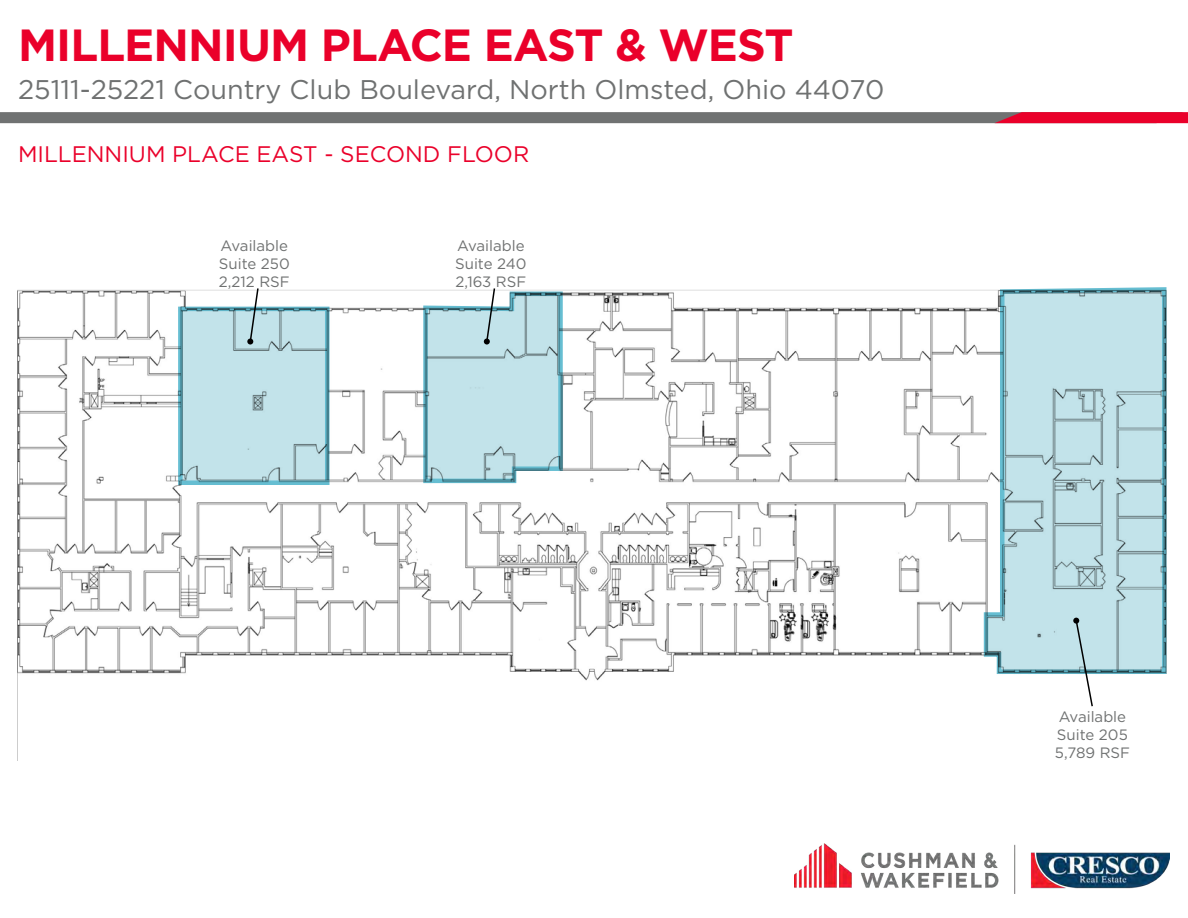
<style>
.page{position:relative;width:1188px;height:918px;background:#fff}
.page>*{position:absolute;margin:0;border:0;box-sizing:border-box;transform-origin:0 0}
.t1{font:700 45px "Gotham";letter-spacing:-.02em;color:#ea002a}
.t2{font:27px "Gotham";color:#6f7171}
.t3{font:22.5px "Gotham";color:#ea002a}
.t4{font:15px/18px "Gotham";color:#6f7171}
</style>
<div class="page">
<svg style="left:0;top:112px;width:1188px;height:11px;background:#836268"></svg>
<img style="left:794px;top:843px;width:376px;height:51px">
<img style="left:17px;top:287px;width:1150px;height:473px">
<svg style="left:421px;top:287px;width:144px;height:198px;background:#badae1"></svg>
<svg style="left:247px;top:287px;width:13px;height:58px"></svg>
<svg style="left:1073px;top:618px;width:21px;height:90px"></svg>
<div style="left:1144px;top:674px;width:30px;height:106px;background:#fff"></div>
<h1 class="t1" style="left:18px;top:15px;width:777px">MILLENNIUM PLACE EAST &amp; WEST</h1>
<h2 class="t2" style="left:18px;top:73px;width:868px">25111-25221 Country Club Boulevard, North Olmsted, Ohio 44070</h2>
<h3 class="t3" style="left:18px;top:139px;width:513px">MILLENNIUM PLACE EAST - SECOND FLOOR</h3>
<p class="t4" style="left:219px;top:236px;width:72px;text-align:justify">Available Suite 250<br>2,212 RSF</p>
<p class="t4" style="left:455px;top:236px;width:73px">Available<br>Suite 240<br>2,163 RSF</p>
<p class="t4" style="left:1055px;top:707px;width:77px">Available<br>Suite 205<br>5,789 RSF</p>
</div>
